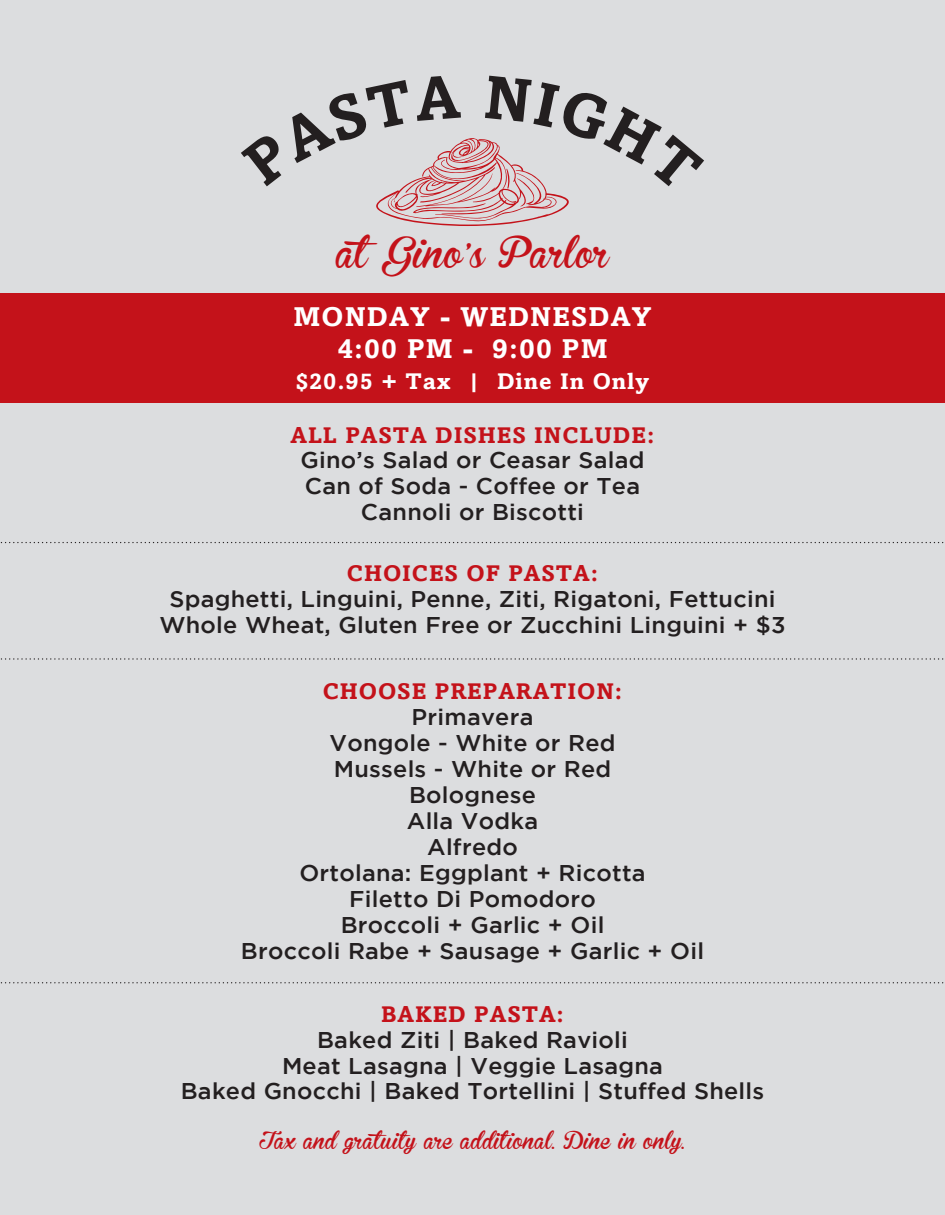
<style>
.page{position:relative;width:945px;height:1215px;background:#dcdddf}
.page>*{position:absolute;margin:0;border:0;box-sizing:border-box;transform-origin:0 0}
.t1{font:44.55px "Brannboll Ny Personal Use Only";color:#c4121a}
.t2{font:700 27.3px/31.5px "Amasis";letter-spacing:.04em;color:#fff;text-align:center}
.t3{font:25.05px "Brannboll Ny Personal Use Only";color:#c4121a}
.t4{font:500 22.8px/26px "Gotham";letter-spacing:.01em;color:#231f20;text-align:center}
.t5{font:700 22.8px "Amasis";letter-spacing:.04em;color:#c4121a}
.t6{font:700 22.8px "Amasis";letter-spacing:.04em;color:#fff}
</style>
<div class="page">
<svg style="left:0;top:982px;width:944px;height:1px"></svg>
<div style="left:0;top:294px;width:945px;height:109px;background:#c4121a"></div>
<svg style="left:241px;top:136px;width:40px;height:50px"></svg>
<svg style="left:292px;top:76px;width:412px;height:150px"></svg>
<svg style="left:0;top:658px;width:944px;height:2px"></svg>
<svg style="left:0;top:542px;width:944px;height:1px"></svg>
<h1 class="t1" style="left:336px;top:226px;width:274px">at Gino’s Parlor</h1>
<p class="t2" style="left:294px;top:301px;width:359px">MONDAY - WEDNESDAY<br>4:00 PM - 9:00 PM</p>
<p class="t6" style="left:296px;top:367px;width:355px">$20.95 + Tax | Dine In Only</p>
<p class="t5" style="left:291px;top:421px;width:365px">ALL PASTA DISHES INCLUDE:</p>
<p class="t4" style="left:301px;top:447px;width:345px">Gino’s Salad or Ceasar Salad<br>Can of Soda - Coffee or Tea<br>Cannoli or Biscotti</p>
<p class="t5" style="left:347px;top:560px;width:253px">CHOICES OF PASTA:</p>
<p class="t4" style="left:159px;top:586px;width:628px">Spaghetti, Linguini, Penne, Ziti, Rigatoni, Fettucini<br>Whole Wheat, Gluten Free or Zucchini Linguini + $3</p>
<p class="t5" style="left:323px;top:678px;width:301px">CHOOSE PREPARATION:</p>
<p class="t4" style="left:241px;top:704px;width:465px">Primavera<br>Vongole - White or Red<br>Mussels - White or Red<br>Bolognese<br>Alla Vodka<br>Alfredo<br>Ortolana: Eggplant + Ricotta<br>Filetto Di Pomodoro<br>Broccoli + Garlic + Oil<br>Broccoli Rabe + Sausage + Garlic + Oil</p>
<p class="t5" style="left:381px;top:1000px;width:184px">BAKED PASTA:</p>
<p class="t4" style="left:181px;top:1026px;width:585px">Baked Ziti | Baked Ravioli<br>Meat Lasagna | Veggie Lasagna<br>Baked Gnocchi | Baked Tortellini | Stuffed Shells</p>
<p class="t3" style="left:260px;top:1125px;width:427px">Tax and gratuity are additional. Dine in only.</p>
</div>
